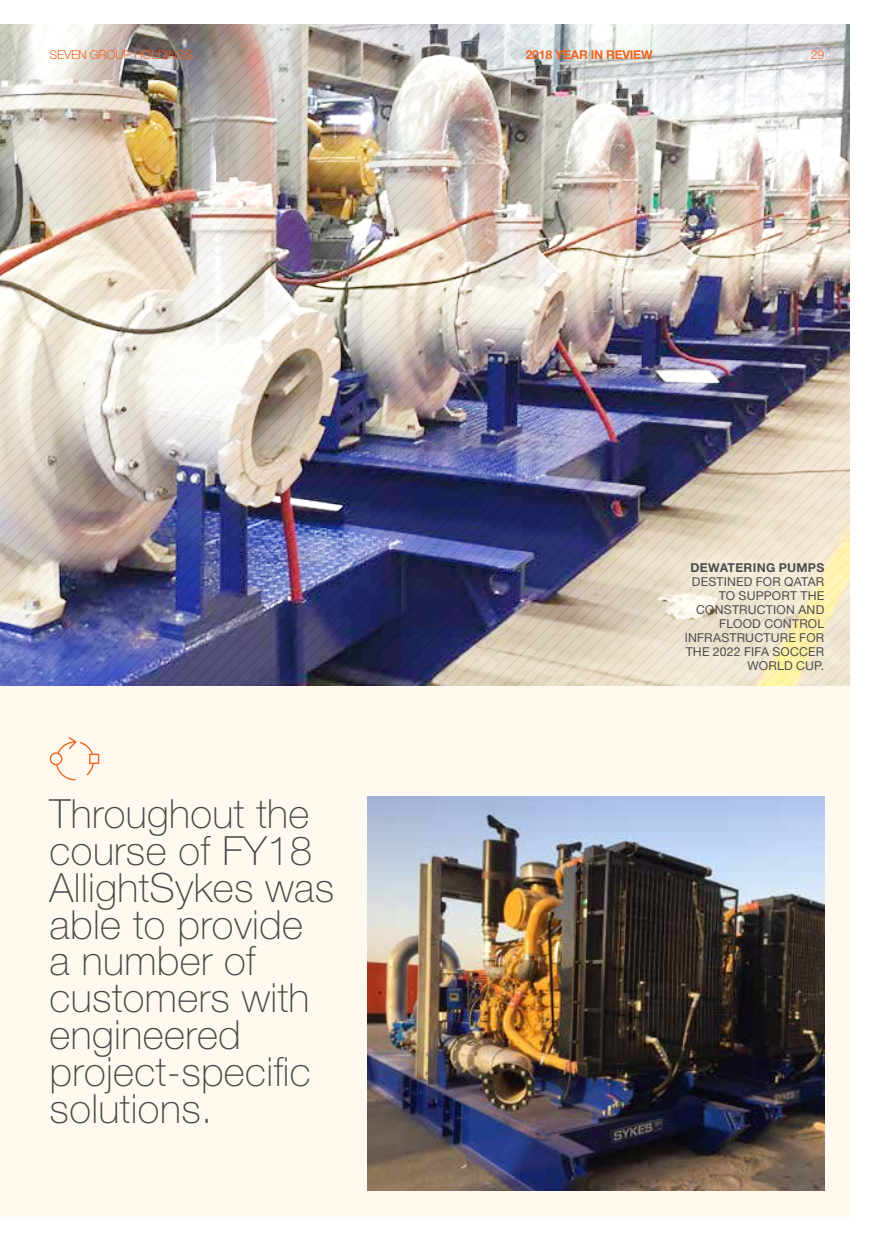
<style>
.page{position:relative;width:874px;height:1241px;background:#fff}
.page>*{position:absolute;margin:0;border:0;box-sizing:border-box;transform-origin:0 0}
.t1{font:100 40.25px/36.8px "Helvetica Neue";letter-spacing:.01em;color:#48484a}
.t2{font:12.25px/14px "Helvetica Neue";letter-spacing:.015em;color:#4d4d4f;text-align:right}
.t3{font:300 12.25px "Helvetica Neue";letter-spacing:-.02em;color:#f26522}
.t4{font:700 12.25px "Helvetica Neue";letter-spacing:-.02em;color:#f26522}
.t5{font:700 12.25px "Helvetica Neue";letter-spacing:.025em;color:#4d4d4f}
</style>
<div class="page">
<div style="left:0;top:25px;width:848px;height:1190px;background:#fff9ef"></div>
<img style="left:0;top:25px;width:848px;height:660px">
<img style="left:367px;top:796px;width:456px;height:394px">
<svg style="left:55px;top:737px;width:40px;height:44px"></svg>
<div style="left:50px;top:753px;width:12px;height:11px;background:#fff9ef;border-radius:50%"></div>
<div style="left:50px;top:752px;width:12px;height:13px;border:1px solid #f26522;border-radius:50%"></div>
<div style="left:89px;top:753px;width:10px;height:11px;background:#fff9ef;border:1px solid #f26522"></div>
<p class="t3" style="left:50px;top:48px;width:145px">SEVEN GROUP HOLDINGS</p>
<p class="t4" style="left:525px;top:47px;width:128px">2018 YEAR IN REVIEW</p>
<p class="t3" style="left:810px;top:48px;width:15px">29</p>
<p class="t1" style="left:50px;top:795px;width:286px">Throughout the course of FY18<br>AllightSykes was able to provide<br>a number of customers with engineered project-specific solutions.</p>
<p class="t5" style="left:690px;top:560px;width:135px">DEWATERING PUMPS</p>
<p class="t2" style="left:684px;top:574px;width:141px">DESTINED FOR QATAR<br>TO SUPPORT THE<br>CONSTRUCTION AND<br>FLOOD CONTROL<br>INFRASTRUCTURE FOR<br>THE 2022 FIFA SOCCER<br>WORLD CUP.</p>
</div>
